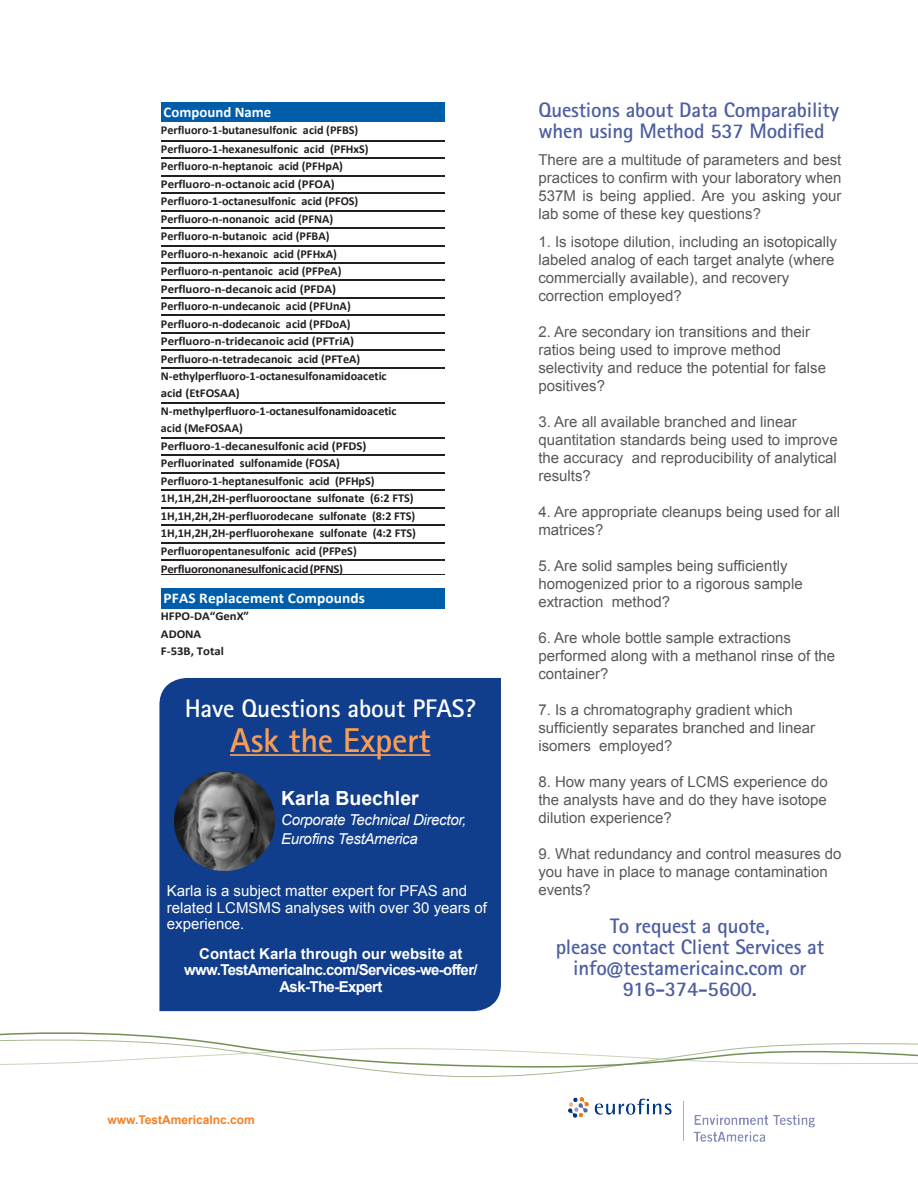
<style>
.page{position:relative;width:918px;height:1188px;background:#fff}
.page>*{position:absolute;margin:0;border:0;box-sizing:border-box;transform-origin:0 0}
.t1{font:700 34.5px "Rotis Sans Serif Pro";letter-spacing:-.01em;color:#f89c56}
.t2{font:700 25.5px "Rotis Sans Serif Pro";letter-spacing:-.01em;color:#fff}
.t3{font:700 21px/21px "Rotis Sans Serif Pro";letter-spacing:-.01em;color:#4d5ea1}
.t4{font:700 19.5px "Arial";color:#fff}
.t5{font:15px/18px "Arial";color:#57585a}
.t6{font:15px/16.5px "Arial";color:#fff}
.t7{font:700 15px/16.5px "Arial";letter-spacing:-.04em;color:#fff;text-align:center}
.t8{font:italic 15px/19.5px "Arial";letter-spacing:-.02em;color:#fff}
.t9{font:700 15px "Arial";color:#fff}
.t10{font:700 14.85px "Calibri";letter-spacing:.005em;color:#fff;scale:1.04 1}
.t11{font:700 14.85px "Calibri";letter-spacing:.005em;color:#fff}
.t12{font:700 12.15px/17.5px "Calibri";letter-spacing:-.005em;color:#231f20}
.t13{font:700 12.15px/17.7px "Calibri";letter-spacing:-.005em;color:#231f20;scale:1.05 1}
.t14{font:700 12px "Arial";color:#f48026}
</style>
<div class="page">
<svg style="left:0;top:1032px;width:918px;height:46px"></svg>
<img style="left:568px;top:1098px;width:247px;height:44px">
<div style="left:161px;top:103px;width:268px;height:19px;background:#005daa"></div>
<div style="left:429px;top:103px;width:90px;height:19px;background:#005daa"></div>
<hr style="left:161px;top:140px;width:268px;height:1px;background:#231f20">
<hr style="left:430px;top:140px;width:89px;height:1px;background:#231f20">
<hr style="left:161px;top:157px;width:268px;height:2px;background:#231f20">
<hr style="left:430px;top:157px;width:89px;height:2px;background:#231f20">
<hr style="left:161px;top:175px;width:268px;height:1px;background:#231f20">
<hr style="left:430px;top:175px;width:89px;height:1px;background:#231f20">
<hr style="left:161px;top:192px;width:268px;height:2px;background:#231f20">
<hr style="left:430px;top:192px;width:89px;height:2px;background:#231f20">
<hr style="left:161px;top:210px;width:268px;height:1px;background:#231f20">
<hr style="left:430px;top:210px;width:89px;height:1px;background:#231f20">
<hr style="left:161px;top:227px;width:268px;height:2px;background:#231f20">
<hr style="left:430px;top:227px;width:89px;height:2px;background:#231f20">
<hr style="left:161px;top:245px;width:268px;height:1px;background:#231f20">
<hr style="left:430px;top:245px;width:89px;height:1px;background:#231f20">
<hr style="left:161px;top:262px;width:268px;height:2px;background:#231f20">
<hr style="left:430px;top:262px;width:89px;height:2px;background:#231f20">
<hr style="left:161px;top:280px;width:268px;height:1px;background:#231f20">
<hr style="left:430px;top:280px;width:89px;height:1px;background:#231f20">
<hr style="left:161px;top:297px;width:268px;height:2px;background:#231f20">
<hr style="left:430px;top:297px;width:89px;height:2px;background:#231f20">
<hr style="left:161px;top:315px;width:268px;height:1px;background:#231f20">
<hr style="left:430px;top:315px;width:89px;height:1px;background:#231f20">
<hr style="left:161px;top:332px;width:268px;height:2px;background:#231f20">
<hr style="left:430px;top:332px;width:89px;height:2px;background:#231f20">
<hr style="left:161px;top:350px;width:268px;height:1px;background:#231f20">
<hr style="left:430px;top:350px;width:89px;height:1px;background:#231f20">
<hr style="left:161px;top:367px;width:268px;height:2px;background:#231f20">
<hr style="left:430px;top:367px;width:89px;height:2px;background:#231f20">
<hr style="left:161px;top:402px;width:268px;height:2px;background:#231f20">
<hr style="left:430px;top:402px;width:89px;height:2px;background:#231f20">
<hr style="left:161px;top:437px;width:268px;height:1px;background:#231f20">
<hr style="left:430px;top:437px;width:89px;height:1px;background:#231f20">
<hr style="left:161px;top:455px;width:268px;height:1px;background:#231f20">
<hr style="left:430px;top:455px;width:89px;height:1px;background:#231f20">
<hr style="left:161px;top:472px;width:268px;height:1px;background:#231f20">
<hr style="left:430px;top:472px;width:89px;height:1px;background:#231f20">
<hr style="left:161px;top:490px;width:268px;height:1px;background:#231f20">
<hr style="left:430px;top:490px;width:89px;height:1px;background:#231f20">
<hr style="left:161px;top:507px;width:268px;height:1px;background:#231f20">
<hr style="left:430px;top:507px;width:89px;height:1px;background:#231f20">
<hr style="left:161px;top:525px;width:268px;height:1px;background:#231f20">
<hr style="left:430px;top:525px;width:89px;height:1px;background:#231f20">
<hr style="left:161px;top:542px;width:268px;height:1px;background:#231f20">
<hr style="left:430px;top:542px;width:89px;height:1px;background:#231f20">
<hr style="left:161px;top:574px;width:348px;height:1px;background:#231f20">
<hr style="left:161px;top:560px;width:268px;height:1px;background:#231f20">
<hr style="left:430px;top:560px;width:89px;height:1px;background:#231f20">
<div style="left:161px;top:588px;width:268px;height:21px;background:#005daa"></div>
<div style="left:429px;top:588px;width:90px;height:21px;background:#005daa"></div>
<div style="left:445px;top:91px;width:110px;height:578px;background:#fff"></div>
<div style="left:159px;top:678px;width:342px;height:333px;background:#103d8c"></div>
<img style="left:173px;top:773px;width:104px;height:99px">
<hr style="left:230px;top:754px;width:200px;height:2px;background:#f89c56">
<p class="t11" style="left:164px;top:102px;width:109px">Compound Name</p>
<p class="t12" style="left:161px;top:120px;width:209px;line-height:19px">Perfluoro-1-butanesulfonic acid (PFBS)<br>Perfluoro-1-hexanesulfonic acid (PFHxS)</p>
<p class="t12" style="left:161px;top:157px;width:257px">Perfluoro-n-heptanoic acid (PFHpA)<br>Perfluoro-n-octanoic acid (PFOA)<br>Perfluoro-1-octanesulfonic acid (PFOS)<br>Perfluoro-n-nonanoic acid (PFNA)<br>Perfluoro-n-butanoic acid (PFBA)<br>Perfluoro-n-hexanoic acid (PFHxA)<br>Perfluoro-n-pentanoic acid (PFPeA)<br>Perfluoro-n-decanoic acid (PFDA)<br>Perfluoro-n-undecanoic acid (PFUnA)<br>Perfluoro-n-dodecanoic acid (PFDoA)<br>Perfluoro-n-tridecanoic acid (PFTriA)<br>Perfluoro-n-tetradecanoic acid (PFTeA)<br>N-ethylperfluoro-1-octanesulfonamidoacetic<br>acid (EtFOSAA)<br>N-methylperfluoro-1-octanesulfonamidoacetic acid (MeFOSAA)<br>Perfluoro-1-decanesulfonic acid (PFDS)<br>Perfluorinated sulfonamide (FOSA)<br>Perfluoro-1-heptanesulfonic acid (PFHpS)<br>1H,1H,2H,2H-perfluorooctane sulfonate (6:2 FTS)<br>1H,1H,2H,2H-perfluorodecane sulfonate (8:2 FTS)<br>1H,1H,2H,2H-perfluorohexane sulfonate (4:2 FTS)<br>Perfluoropentanesulfonic acid (PFPeS)<br>Perfluorononanesulfonicacid(PFNS)</p>
<p class="t10" style="left:164px;top:589px;width:195px">PFAS Replacement Compounds</p>
<p class="t13" style="left:161px;top:607px;width:86px">HFPO-DA“GenX”<br>ADONA<br>F-53B, Total</p>
<p class="t2" style="left:185px;top:692px;width:293px">Have Questions about PFAS?</p>
<p class="t1" style="left:230px;top:718px;width:202px">Ask the Expert</p>
<p class="t4" style="left:281px;top:785px;width:139px">Karla Buechler</p>
<p class="t8" style="left:281px;top:810px;width:187px">Corporate Technical Director,<br>Eurofins TestAmerica</p>
<p class="t6" style="left:167px;top:883px;width:322px">Karla is a subject matter expert for PFAS and related LCMSMS analyses with over 30 years of experience.</p>
<p class="t9" style="left:199px;top:943px;width:265px">Contact Karla through our website at</p>
<p class="t7" style="left:184px;top:962px;width:295px">www.TestAmericaInc.com/Services-we-offer/<br>Ask-The-Expert</p>
<p class="t14" style="left:108px;top:1112px;width:149px">www.TestAmericaInc.com</p>
<p class="t3" style="left:538px;top:99px;width:302px">Questions about Data Comparability when using Method 537 Modified</p>
<p class="t5" style="left:538px;top:151px;width:305px;text-align:justify">There are a multitude of parameters and best practices to confirm with your laboratory when 537M is being applied. Are you asking your lab some of these key questions?</p>
<p class="t5" style="left:538px;top:233px;width:300px">1. Is isotope dilution, including an isotopically labeled analog of each target analyte (where commercially available), and recovery correction employed?</p>
<p class="t5" style="left:538px;top:323px;width:289px">2. Are secondary ion transitions and their ratios being used to improve method selectivity and reduce the potential for false positives?</p>
<p class="t5" style="left:538px;top:413px;width:301px">3. Are all available branched and linear quantitation standards being used to improve the accuracy and reproducibility of analytical results?</p>
<p class="t5" style="left:538px;top:503px;width:303px">4. Are appropriate cleanups being used for all matrices?</p>
<p class="t5" style="left:538px;top:557px;width:266px">5. Are solid samples being sufficiently homogenized prior to a rigorous sample extraction method?</p>
<p class="t5" style="left:538px;top:629px;width:298px">6. Are whole bottle sample extractions performed along with a methanol rinse of the container?</p>
<p class="t5" style="left:538px;top:701px;width:278px">7. Is a chromatography gradient which sufficiently separates branched and linear isomers employed?</p>
<p class="t5" style="left:538px;top:773px;width:291px;text-align:justify">8. How many years of LCMS experience do the analysts have and do they have isotope dilution experience?</p>
<p class="t5" style="left:538px;top:845px;width:305px">9. What redundancy and control measures do you have in place to manage contamination events?</p>
<p class="t3" style="left:610px;top:915px;width:161px">To request a quote,</p>
<p class="t3" style="left:556px;top:936px;width:270px">please contact Client Services at</p>
<p class="t3" style="left:573px;top:957px;width:235px">info@testamericainc.com or</p>
<p class="t3" style="left:623px;top:978px;width:135px">916-374-5600.</p>
</div>
